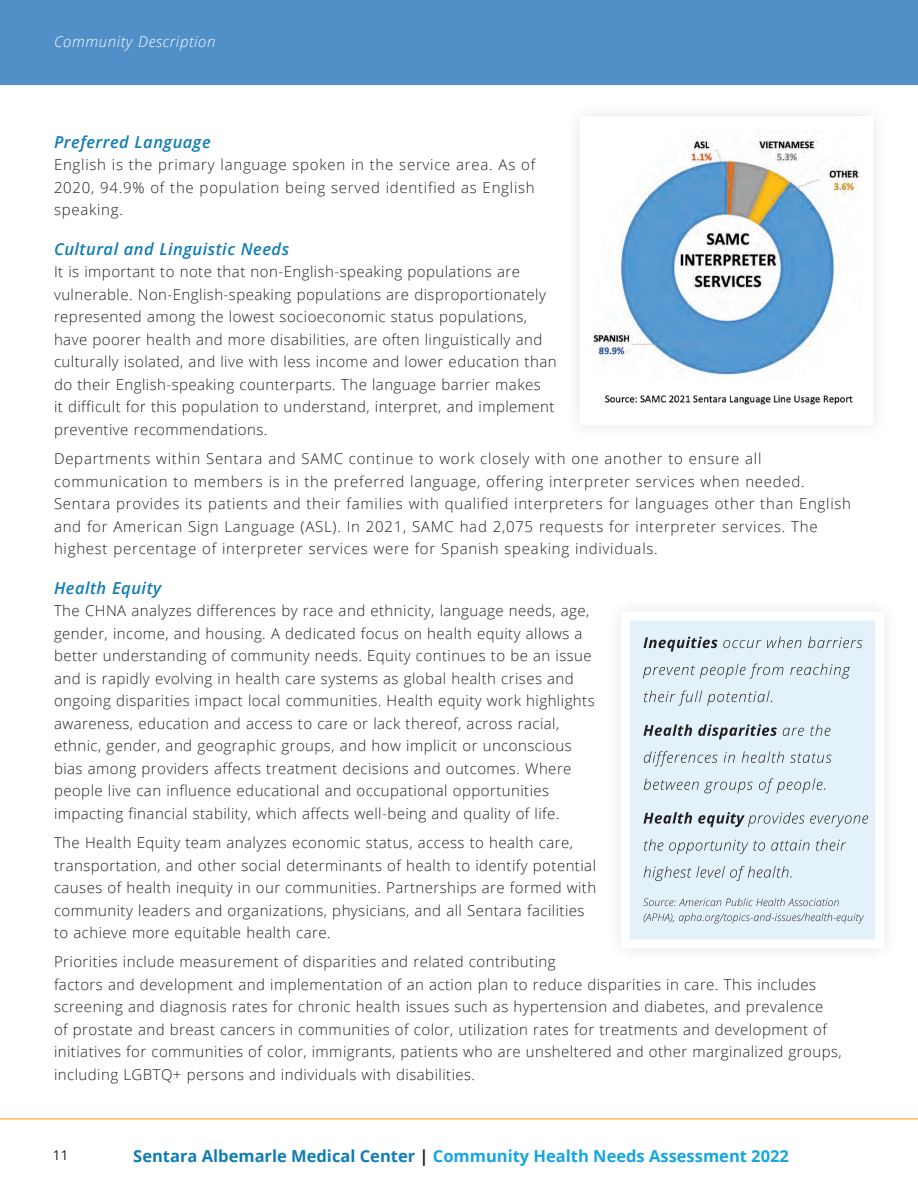
<style>
.page{position:relative;width:918px;height:1188px;background:#fff}
.page>*{position:absolute;margin:0;border:0;box-sizing:border-box;transform-origin:0 0}
.t1{font:700 16.5px "Open Sans";color:#16a6df}
.t2{font:italic 600 16.5px "Open Sans";letter-spacing:.03em;color:#117db4}
.t3{font:300 15px/22.5px "Open Sans";letter-spacing:.03em;color:#231f20}
.t4{font:300 15px/22.5px "Open Sans";letter-spacing:.05em;color:#231f20}
.t5{font:italic 300 15px "Open Sans";letter-spacing:.04em;color:#fff}
.t6{font:13.5px "Open Sans";color:#231f20}
.s1{color:#117db4}
.s2{color:#231f20}
</style>
<div class="page">
<div style="left:0;top:0;width:918px;height:84px;background:#518fc9"></div>
<hr style="left:0;top:1118px;width:918px;height:2px;background:#fdbe56">
<div style="left:563px;top:100px;width:326px;height:341px;background:#fbfbfb"></div>
<div style="left:580px;top:116px;width:294px;height:309px;background:#fff"></div>
<img style="left:592px;top:136px;width:269px;height:242px">
<img style="left:605px;top:395px;width:248px;height:10px">
<div style="left:605px;top:596px;width:294px;height:368px;background:#fbfbfb"></div>
<div style="left:621px;top:612px;width:263px;height:337px;background:#e3f1fa;border:9px solid #fff"></div>
<svg style="left:644px;top:913px;width:220px;height:11px"></svg>
<svg style="left:643px;top:898px;width:196px;height:8px"></svg>
<svg style="left:644px;top:866px;width:148px;height:15px"></svg>
<svg style="left:644px;top:839px;width:202px;height:15px"></svg>
<svg style="left:643px;top:812px;width:225px;height:15px"></svg>
<svg style="left:644px;top:778px;width:181px;height:15px"></svg>
<svg style="left:644px;top:751px;width:188px;height:15px"></svg>
<svg style="left:643px;top:724px;width:187px;height:15px"></svg>
<svg style="left:644px;top:691px;width:128px;height:15px"></svg>
<svg style="left:643px;top:664px;width:207px;height:15px"></svg>
<svg style="left:644px;top:637px;width:218px;height:15px"></svg>
<p class="t5" style="left:54px;top:31px;width:163px">Community Description</p>
<p class="t2" style="left:54px;top:130px;width:158px">Preferred Language</p>
<p class="t3" style="left:54px;top:153px;width:483px;text-align:justify">English is the primary language spoken in the service area. As of 2020, 94.9% of the population being served identified as English speaking.</p>
<p class="t2" style="left:54px;top:238px;width:237px">Cultural and Linguistic Needs</p>
<p class="t3" style="left:54px;top:260px;width:504px">It is important to note that non-English-speaking populations are vulnerable. Non-English-speaking populations are disproportionately represented among the lowest socioeconomic status populations, have poorer health and more disabilities, are often linguistically and culturally isolated, and live with less income and lower education than do their English-speaking counterparts. The language barrier makes<br>it difficult for this population to understand, interpret, and implement preventive recommendations.</p>
<p class="t4" style="left:54px;top:447px;width:799px">Departments within Sentara and SAMC continue to work closely with one another to ensure all communication to members is in the preferred language, offering interpreter services when needed.<br>Sentara provides its patients and their families with qualified interpreters for languages other than English and for American Sign Language (ASL). In 2021, SAMC had 2,075 requests for interpreter services. The highest percentage of interpreter services were for Spanish speaking individuals.</p>
<p class="t2" style="left:54px;top:577px;width:109px">Health Equity</p>
<p class="t3" style="left:54px;top:599px;width:542px">The CHNA analyzes differences by race and ethnicity, language needs, age, gender, income, and housing. A dedicated focus on health equity allows a better understanding of community needs. Equity continues to be an issue and is rapidly evolving in health care systems as global health crises and ongoing disparities impact local communities. Health equity work highlights awareness, education and access to care or lack thereof, across racial, ethnic, gender, and geographic groups, and how implicit or unconscious bias among providers affects treatment decisions and outcomes. Where people live can influence educational and occupational opportunities impacting financial stability, which affects well-being and quality of life.</p>
<p class="t3" style="left:54px;top:831px;width:544px">The Health Equity team analyzes economic status, access to health care, transportation, and other social determinants of health to identify potential causes of health inequity in our communities. Partnerships are formed with community leaders and organizations, physicians, and all Sentara facilities to achieve more equitable health care.</p>
<p class="t3" style="left:54px;top:950px;width:789px">Priorities include measurement of disparities and related contributing<br>factors and development and implementation of an action plan to reduce disparities in care. This includes screening and diagnosis rates for chronic health issues such as hypertension and diabetes, and prevalence<br>of prostate and breast cancers in communities of color, utilization rates for treatments and development of initiatives for communities of color, immigrants, patients who are unsheltered and other marginalized groups, including LGBTQ+ persons and individuals with disabilities.</p>
<p class="t6" style="left:53px;top:1145px;width:17px">11</p>
<p class="t1" style="left:133px;top:1144px;width:657px"><span class="s1">Sentara Albemarle Medical Center</span> <span class="s2">|</span> Community Health Needs Assessment 2022</p>
</div>
